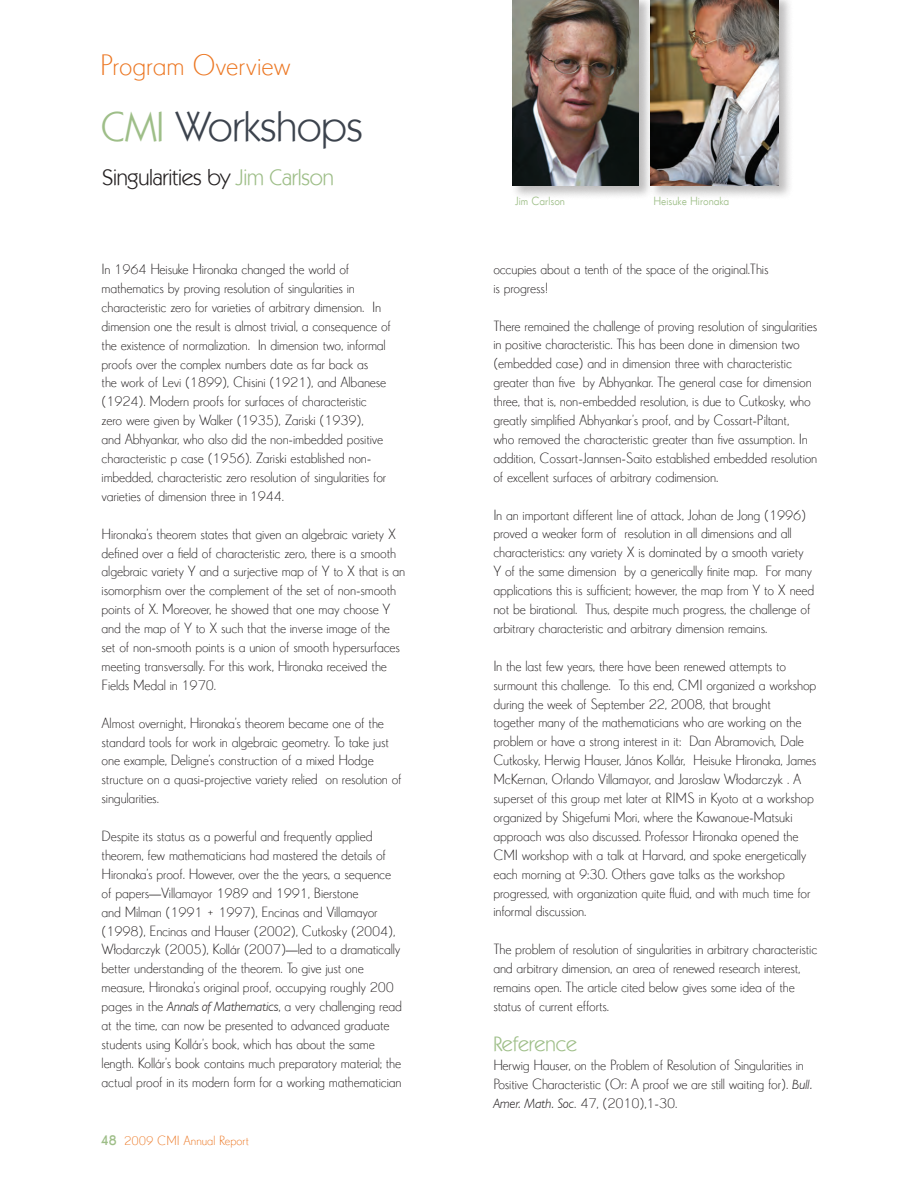
<style>
.page{position:relative;width:918px;height:1188px;background:#fff}
.page>*{position:absolute;margin:0;border:0;box-sizing:border-box;transform-origin:0 0}
.PageHeader{font:42px "Kabel IT Cby BT";color:#3c434d}
.t1{font:300 30px "Drescher Grotesk BT";color:#ec7723}
.Body_Copy{font:22.5px "Kabel IT Cby BT";letter-spacing:-.01em;color:#231f20}
.Body_Copy-2{font:21px "Kabel IT Cby BT";color:#9ebe88}
.Body_Copy-3{font:300 15px/18.9px "Drescher Grotesk BT";letter-spacing:-.01em;color:#231f20}
.t2{font:300 13.5px "Drescher Grotesk BT";color:#ec7723}
.Body_Copy-4{font:12px "Drescher Grotesk BT";color:#9ebe88}
.PageHeader-2{font:12px "Drescher Grotesk BT";color:#9ebe88}
.s1{color:#9ebe88}
.s2{font-family:"Humanist 521 BT";font-style:italic;font-size:13.5px}
.s3{font-weight:600;font-size:15px;color:#9ebe88}
</style>
<div class="page">
<div style="left:511px;top:0;width:143px;height:200px;background:#231f20;opacity:.3"></div>
<img style="left:512px;top:0;width:126px;height:185px">
<div style="left:649px;top:0;width:144px;height:201px;background:#231f20;opacity:.3"></div>
<img style="left:650px;top:0;width:128px;height:185px">
<p class="t1" style="left:100px;top:48px;width:192px">Program Overview</p>
<p class="PageHeader" style="left:101px;top:101px;width:263px"><span class="s1">CMI</span> Workshops</p>
<p class="Body_Copy" style="left:102px;top:163px;width:233px">Singularities by <span class="s1">Jim Carlson</span></p>
<p class="Body_Copy-3" style="left:102px;top:260px;width:291px">In 1964 Heisuke Hironaka changed the world of mathematics by proving resolution of singularities in characteristic zero for varieties of arbitrary dimension. In dimension one the result is almost trivial, a consequence of the existence of normalization. In dimension two, informal proofs over the complex numbers date as far back as<br>the work of Levi (1899), Chisini (1921), and Albanese (1924). Modern proofs for surfaces of characteristic zero were given by Walker (1935), Zariski (1939),<br>and Abhyankar, who also did the non-imbedded positive characteristic p case (1956). Zariski established non&shy;imbedded, characteristic zero resolution of singularities for varieties of dimension three in 1944.</p>
<p class="Body_Copy-3" style="left:102px;top:524px;width:305px">Hironaka’s theorem states that given an algebraic variety X defined over a field of characteristic zero, there is a smooth algebraic variety Y and a surjective map of Y to X that is an isomorphism over the complement of the set of non-smooth points of X. Moreover, he showed that one may choose Y and the map of Y to X such that the inverse image of the set of non-smooth points is a union of smooth hypersurfaces meeting transversally. For this work, Hironaka received the Fields Medal in 1970.</p>
<p class="Body_Copy-3" style="left:102px;top:713px;width:302px">Almost overnight, Hironaka’s theorem became one of the standard tools for work in algebraic geometry. To take just one example, Deligne’s construction of a mixed Hodge structure on a quasi-projective variety relied on resolution of singularities.</p>
<p class="Body_Copy-3" style="left:102px;top:827px;width:302px">Despite its status as a powerful and frequently applied theorem, few mathematicians had mastered the details of Hironaka’s proof. However, over the the years, a sequence of papers—Villamayor 1989 and 1991, Bierstone<br>and Milman (1991 + 1997), Encinas and Villamayor (1998), Encinas and Hauser (2002), Cutkosky (2004), Włodarczyk (2005), Kollár (2007)—led to a dramatically better understanding of the theorem. To give just one measure, Hironaka’s original proof, occupying roughly 200 pages in the <span class="s2">Annals of Mathematics</span>, a very challenging read at the time, can now be presented to advanced graduate students using Kollár’s book, which has about the same length. Kollár’s book contains much preparatory material; the actual proof in its modern form for a working mathematician</p>
<p class="t2" style="left:101px;top:1133px;width:150px"><span class="s3">48</span> 2009 CMI Annual Report</p>
<p class="PageHeader-2" style="left:515px;top:194px;width:51px">Jim Carlson</p>
<p class="Body_Copy-4" style="left:653px;top:194px;width:77px">Heisuke Hironaka</p>
<p class="Body_Copy-3" style="left:493px;top:260px;width:277px">occupies about a tenth of the space of the original.This is progress!</p>
<p class="Body_Copy-3" style="left:493px;top:316px;width:326px">There remained the challenge of proving resolution of singularities in positive characteristic. This has been done in dimension two (embedded case) and in dimension three with characteristic greater than five by Abhyankar. The general case for dimension three, that is, non-embedded resolution, is due to Cutkosky, who greatly simplified Abhyankar’s proof, and by Cossart-Piltant,<br>who removed the characteristic greater than five assumption. In addition, Cossart-Jannsen-Saito established embedded resolution of excellent surfaces of arbitrary codimension.</p>
<p class="Body_Copy-3" style="left:493px;top:505px;width:323px">In an important different line of attack, Johan de Jong (1996) proved a weaker form of resolution in all dimensions and all characteristics: any variety X is dominated by a smooth variety Y of the same dimension by a generically finite map. For many applications this is sufficient; however, the map from Y to X need not be birational. Thus, despite much progress, the challenge of arbitrary characteristic and arbitrary dimension remains.</p>
<p class="Body_Copy-3" style="left:493px;top:656px;width:325px">In the last few years, there have been renewed attempts to surmount this challenge. To this end, CMI organized a workshop during the week of September 22, 2008, that brought<br>together many of the mathematicians who are working on the problem or have a strong interest in it: Dan Abramovich, Dale Cutkosky, Herwig Hauser, János Kollár, Heisuke Hironaka, James McKernan, Orlando Villamayor, and Jaroslaw Włodarczyk . A superset of this group met later at RIMS in Kyoto at a workshop organized by Shigefumi Mori, where the Kawanoue-Matsuki approach was also discussed. Professor Hironaka opened the CMI workshop with a talk at Harvard, and spoke energetically each morning at 9:30. Others gave talks as the workshop progressed, with organization quite fluid, and with much time for informal discussion.</p>
<p class="Body_Copy-3" style="left:493px;top:940px;width:326px">The problem of resolution of singularities in arbitrary characteristic and arbitrary dimension, an area of renewed research interest, remains open. The article cited below gives some idea of the status of current efforts.</p>
<p class="Body_Copy-2" style="left:493px;top:1031px;width:85px">Reference</p>
<p class="Body_Copy-3" style="left:493px;top:1055px;width:321px">Herwig Hauser, on the Problem of Resolution of Singularities in<br>Positive Characteristic (Or: A proof we are still waiting for). <span class="s2">Bull.<br>Amer. Math. Soc</span>. 47, (2010),1-30.</p>
</div>
